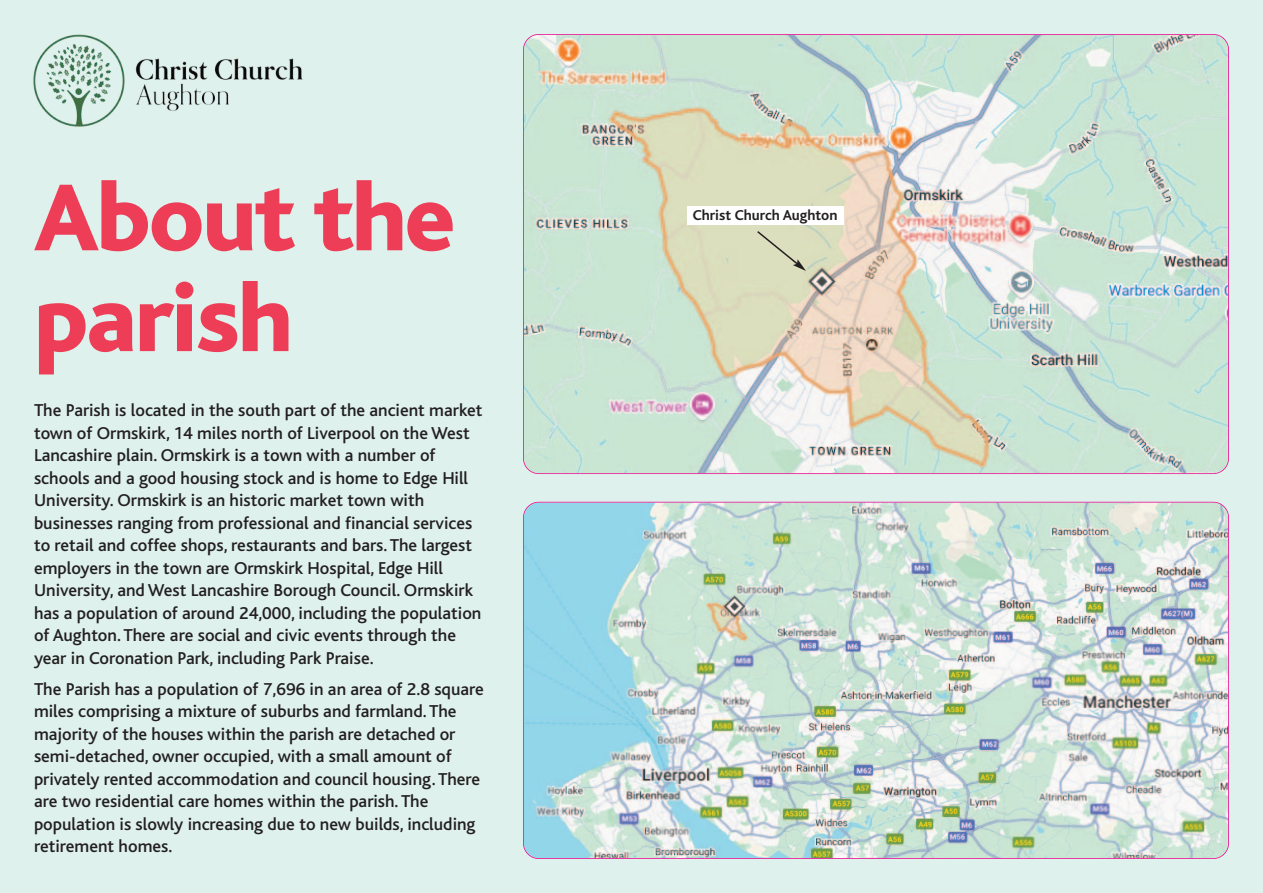
<style>
.page{position:relative;width:1263px;height:893px;background:#def1ec}
.page>*{position:absolute;margin:0;border:0;box-sizing:border-box;transform-origin:0 0}
.t1{font:800 99px/100.8px "Bliss";letter-spacing:-.025em;color:#ee3d56}
.t2{font:500 18px/22.5px "Bliss";color:#231f20}
.t3{font:700 15px "Bliss";color:#231f20}
</style>
<div class="page">
<img style="left:33px;top:34px;width:270px;height:93px">
<img style="left:524px;top:35px;width:704px;height:438px;border-radius:15px">
<div style="left:523px;top:34px;width:706px;height:440px;border:2px solid #ed028c;border-radius:16px"></div>
<img style="left:524px;top:502px;width:704px;height:356px;border-radius:15px">
<div style="left:523px;top:502px;width:706px;height:357px;border:2px solid #ed028c;border-radius:16px"></div>
<div style="left:687px;top:206px;width:156px;height:19px;background:#fff"></div>
<svg style="left:755px;top:230px;width:51px;height:41px;background:#d0d3b3"></svg>
<h1 class="t1" style="left:34px;top:176px;width:423px">About the parish</h1>
<p class="t2" style="left:34px;top:400px;width:450px">The Parish is located in the south part of the ancient market town of Ormskirk, 14 miles north of Liverpool on the West Lancashire plain. Ormskirk is a town with a number of schools and a good housing stock and is home to Edge Hill University. Ormskirk is an historic market town with businesses ranging from professional and financial services to retail and coffee shops, restaurants and bars. The largest employers in the town are Ormskirk Hospital, Edge Hill University, and West Lancashire Borough Council. Ormskirk has a population of around 24,000, including the population of Aughton. There are social and civic events through the year in Coronation Park, including Park Praise.</p>
<p class="t2" style="left:34px;top:678px;width:451px">The Parish has a population of 7,696 in an area of 2.8 square miles comprising a mixture of suburbs and farmland. The majority of the houses within the parish are detached or semi-detached, owner occupied, with a small amount of privately rented accommodation and council housing. There are two residential care homes within the parish. The population is slowly increasing due to new builds, including retirement homes.</p>
<p class="t3" style="left:693px;top:209px;width:146px">Christ Church Aughton</p>
</div>
